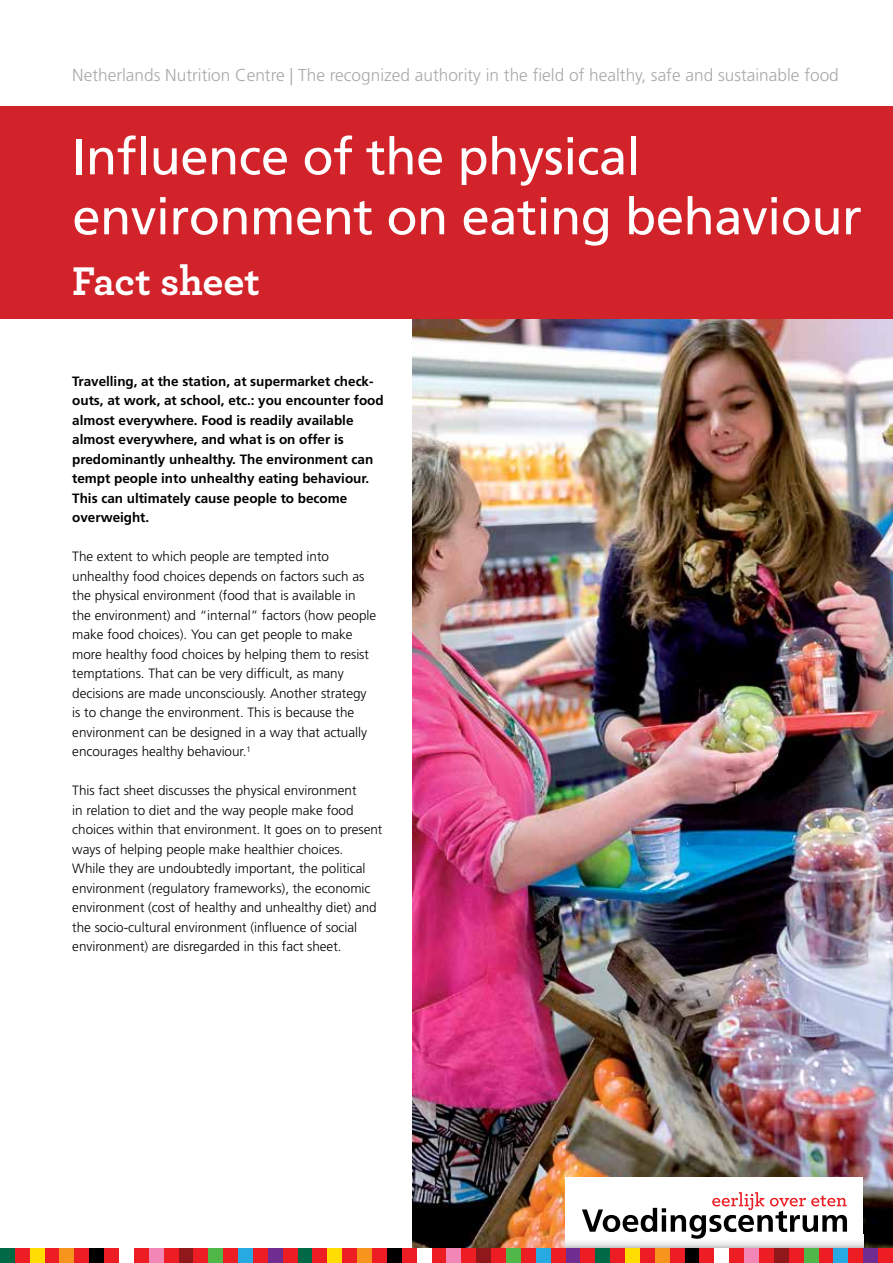
<style>
.page{position:relative;width:893px;height:1263px;background:#fff}
.page>*{position:absolute;margin:0;border:0;box-sizing:border-box;transform-origin:0 0}
.t1{font:51px/60px "Frutiger";letter-spacing:-.01em;color:#fff}
.t2{font:700 42px "Archer";letter-spacing:-.005em;color:#fff}
.t3{font:300 17.25px "Frutiger";color:#a7a9ac}
.t4{font:300 13.5px/19.5px "Frutiger";color:#000}
.t5{font:700 13.5px/19.5px "Frutiger";color:#000}
</style>
<div class="page">
<img style="left:412px;top:319px;width:481px;height:929px">
<div style="left:566px;top:1178px;width:297px;height:71px;background:#fff"></div>
<svg style="left:566px;top:1242px;width:297px;height:6px"></svg>
<svg style="left:582px;top:1192px;width:265px;height:47px"></svg>
<div style="left:0;top:1248px;width:15px;height:15px;background:#016945"></div>
<div style="left:15px;top:1248px;width:15px;height:15px;background:#ed1d24"></div>
<div style="left:30px;top:1248px;width:15px;height:15px;background:#fd0"></div>
<div style="left:45px;top:1248px;width:15px;height:15px;background:#ed1d24"></div>
<div style="left:60px;top:1248px;width:14px;height:15px;background:#f7941e"></div>
<div style="left:74px;top:1248px;width:15px;height:15px;background:#ed1d24"></div>
<div style="left:89px;top:1248px;width:15px;height:15px;background:#000"></div>
<div style="left:104px;top:1248px;width:15px;height:15px;background:#ed1d24"></div>
<div style="left:134px;top:1248px;width:15px;height:15px;background:#ed1d24"></div>
<div style="left:149px;top:1248px;width:15px;height:15px;background:#f287b7"></div>
<div style="left:164px;top:1248px;width:15px;height:15px;background:#ed1d24"></div>
<div style="left:179px;top:1248px;width:14px;height:15px;background:#90181b"></div>
<div style="left:193px;top:1248px;width:15px;height:15px;background:#ed1d24"></div>
<div style="left:208px;top:1248px;width:15px;height:15px;background:#50b848"></div>
<div style="left:223px;top:1248px;width:15px;height:15px;background:#ed1d24"></div>
<div style="left:238px;top:1248px;width:15px;height:15px;background:#27aae1"></div>
<div style="left:253px;top:1248px;width:15px;height:15px;background:#ed1d24"></div>
<div style="left:268px;top:1248px;width:15px;height:15px;background:#6f2c91"></div>
<div style="left:283px;top:1248px;width:15px;height:15px;background:#ed1d24"></div>
<div style="left:298px;top:1248px;width:15px;height:15px;background:#016945"></div>
<div style="left:313px;top:1248px;width:14px;height:15px;background:#ed1d24"></div>
<div style="left:327px;top:1248px;width:15px;height:15px;background:#fd0"></div>
<div style="left:342px;top:1248px;width:15px;height:15px;background:#ed1d24"></div>
<div style="left:357px;top:1248px;width:15px;height:15px;background:#f7941e"></div>
<div style="left:372px;top:1248px;width:15px;height:15px;background:#ed1d24"></div>
<div style="left:387px;top:1248px;width:15px;height:15px;background:#000"></div>
<div style="left:402px;top:1248px;width:15px;height:15px;background:#ed1d24"></div>
<div style="left:432px;top:1248px;width:14px;height:15px;background:#ed1d24"></div>
<div style="left:446px;top:1248px;width:15px;height:15px;background:#f287b7"></div>
<div style="left:461px;top:1248px;width:15px;height:15px;background:#ed1d24"></div>
<div style="left:476px;top:1248px;width:15px;height:15px;background:#90181b"></div>
<div style="left:491px;top:1248px;width:15px;height:15px;background:#ed1d24"></div>
<div style="left:506px;top:1248px;width:15px;height:15px;background:#50b848"></div>
<div style="left:521px;top:1248px;width:15px;height:15px;background:#ed1d24"></div>
<div style="left:536px;top:1248px;width:15px;height:15px;background:#27aae1"></div>
<div style="left:551px;top:1248px;width:15px;height:15px;background:#ed1d24"></div>
<div style="left:566px;top:1248px;width:14px;height:15px;background:#6f2c91"></div>
<div style="left:580px;top:1248px;width:15px;height:15px;background:#ed1d24"></div>
<div style="left:595px;top:1248px;width:15px;height:15px;background:#016945"></div>
<div style="left:610px;top:1248px;width:15px;height:15px;background:#ed1d24"></div>
<div style="left:625px;top:1248px;width:15px;height:15px;background:#fd0"></div>
<div style="left:640px;top:1248px;width:15px;height:15px;background:#ed1d24"></div>
<div style="left:655px;top:1248px;width:15px;height:15px;background:#f7941e"></div>
<div style="left:670px;top:1248px;width:15px;height:15px;background:#ed1d24"></div>
<div style="left:685px;top:1248px;width:14px;height:15px;background:#000"></div>
<div style="left:699px;top:1248px;width:15px;height:15px;background:#ed1d24"></div>
<div style="left:729px;top:1248px;width:15px;height:15px;background:#ed1d24"></div>
<div style="left:744px;top:1248px;width:15px;height:15px;background:#f287b7"></div>
<div style="left:759px;top:1248px;width:15px;height:15px;background:#ed1d24"></div>
<div style="left:774px;top:1248px;width:15px;height:15px;background:#90181b"></div>
<div style="left:789px;top:1248px;width:15px;height:15px;background:#ed1d24"></div>
<div style="left:804px;top:1248px;width:14px;height:15px;background:#50b848"></div>
<div style="left:818px;top:1248px;width:15px;height:15px;background:#ed1d24"></div>
<div style="left:833px;top:1248px;width:15px;height:15px;background:#27aae1"></div>
<div style="left:848px;top:1248px;width:15px;height:15px;background:#ed1d24"></div>
<div style="left:863px;top:1248px;width:15px;height:15px;background:#6f2c91"></div>
<div style="left:878px;top:1248px;width:15px;height:15px;background:#ed1d24"></div>
<div style="left:0;top:106px;width:893px;height:213px;background:#d2232a"></div>
<p class="t3" style="left:72px;top:65px;width:768px">Netherlands Nutrition Centre | The recognized authority in the field of healthy, safe and sustainable food</p>
<h1 class="t1" style="left:72px;top:127px;width:791px">Influence of the physical environment on eating behaviour</h1>
<h2 class="t2" style="left:72px;top:248px;width:189px">Fact sheet</h2>
<p class="t5" style="left:72px;top:371px;width:313px">Travelling, at the station, at supermarket check&shy;outs, at work, at school, etc.: you encounter food almost everywhere. Food is readily available almost everywhere, and what is on offer is predominantly unhealthy. The environment can tempt people into unhealthy eating behaviour.<br>This can ultimately cause people to become overweight.</p>
<p class="t4" style="left:72px;top:547px;width:305px">The extent to which people are tempted into unhealthy food choices depends on factors such as the physical environment (food that is available in the environment) and “internal” factors (how people make food choices). You can get people to make more healthy food choices by helping them to resist temptations. That can be very difficult, as many decisions are made unconsciously. Another strategy is to change the environment. This is because the environment can be designed in a way that actually encourages healthy behaviour.<sup>1</sup></p>
<p class="t4" style="left:72px;top:781px;width:312px">This fact sheet discusses the physical environment<br>in relation to diet and the way people make food choices within that environment. It goes on to present ways of helping people make healthier choices.<br>While they are undoubtedly important, the political environment (regulatory frameworks), the economic environment (cost of healthy and unhealthy diet) and the socio-cultural environment (influence of social environment) are disregarded in this fact sheet.</p>
</div>
